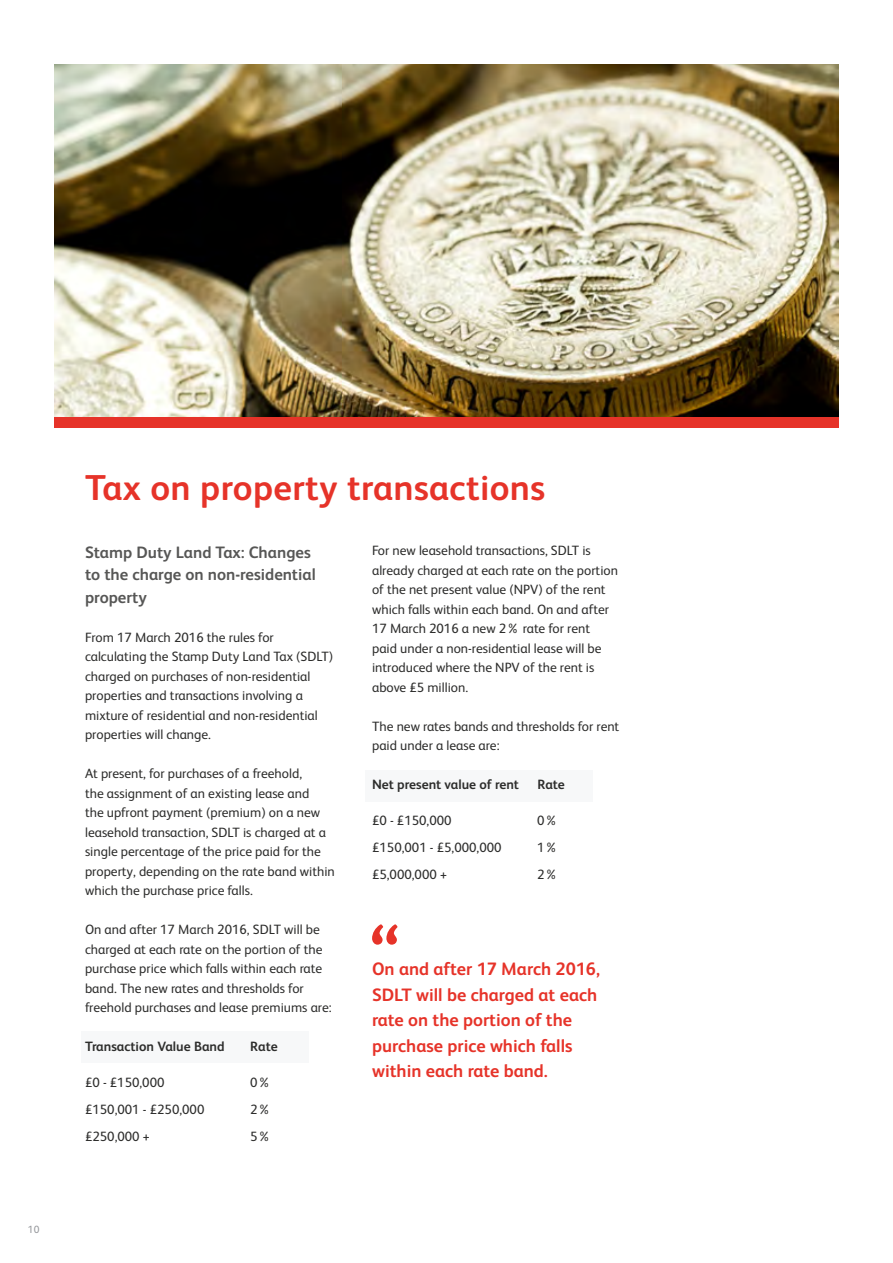
<style>
.page{position:relative;width:893px;height:1263px;background:#fff}
.page>*{position:absolute;margin:0;border:0;box-sizing:border-box;transform-origin:0 0}
.t1{font:700 36px "FS Albert";letter-spacing:.01em;color:#e63329}
.t2{font:700 18px/25.5px "FS Albert";color:#e63329}
.t3{font:700 16.5px/22.5px "FS Albert";color:#575756}
.t4{font:13.5px/19.5px "FS Albert";color:#2d2d2c}
.t5{font:700 13.5px "FS Albert";color:#2d2d2c}
.t6{font:10.5px "FS Albert";color:#989a9e}
</style>
<div class="page">
<div style="left:366px;top:770px;width:227px;height:31px;background:#f7f8f9"></div>
<div style="left:81px;top:1031px;width:227px;height:32px;background:#f7f8f9"></div>
<div style="left:54px;top:417px;width:785px;height:10px;background:#e63329"></div>
<svg style="left:372px;top:924px;width:25px;height:21px"></svg>
<img style="left:54px;top:65px;width:785px;height:352px">
<p class="t6" style="left:28px;top:1223px;width:13px">10</p>
<h1 class="t1" style="left:85px;top:466px;width:462px">Tax on property transactions</h1>
<p class="t3" style="left:85px;top:540px;width:232px">Stamp Duty Land Tax: Changes to the charge on non-residential property</p>
<p class="t4" style="left:85px;top:627px;width:250px">From 17 March 2016 the rules for calculating the Stamp Duty Land Tax (SDLT) charged on purchases of non-residential properties and transactions involving a mixture of residential and non-residential properties will change.</p>
<p class="t4" style="left:85px;top:764px;width:251px">At present, for purchases of a freehold,<br>the assignment of an existing lease and<br>the upfront payment (premium) on a new leasehold transaction, SDLT is charged at a single percentage of the price paid for the property, depending on the rate band within which the purchase price falls.</p>
<p class="t4" style="left:85px;top:920px;width:248px">On and after 17 March 2016, SDLT will be charged at each rate on the portion of the purchase price which falls within each rate band. The new rates and thresholds for freehold purchases and lease premiums are:</p>
<p class="t5" style="left:85px;top:1038px;width:141px">Transaction Value Band</p>
<p class="t5" style="left:250px;top:1038px;width:29px">Rate</p>
<p class="t4" style="left:85px;top:1072px;width:81px">£0 - £150,000</p>
<p class="t4" style="left:250px;top:1072px;width:22px">0%</p>
<p class="t4" style="left:85px;top:1099px;width:121px">£150,001 - £250,000</p>
<p class="t4" style="left:250px;top:1099px;width:22px">2%</p>
<p class="t4" style="left:85px;top:1126px;width:66px">£250,000 +</p>
<p class="t4" style="left:250px;top:1126px;width:22px">5%</p>
<p class="t4" style="left:372px;top:541px;width:247px">For new leasehold transactions, SDLT is already charged at each rate on the portion of the net present value (NPV) of the rent which falls within each band. On and after 17 March 2016 a new 2% rate for rent paid under a non-residential lease will be introduced where the NPV of the rent is above £5 million.</p>
<p class="t4" style="left:372px;top:716px;width:249px">The new rates bands and thresholds for rent paid under a lease are:</p>
<p class="t5" style="left:372px;top:777px;width:148px">Net present value of rent</p>
<p class="t5" style="left:537px;top:777px;width:29px">Rate</p>
<p class="t4" style="left:372px;top:811px;width:81px">£0 - £150,000</p>
<p class="t4" style="left:537px;top:811px;width:22px">0%</p>
<p class="t4" style="left:372px;top:838px;width:131px">£150,001 - £5,000,000</p>
<p class="t4" style="left:537px;top:838px;width:22px">1%</p>
<p class="t4" style="left:372px;top:865px;width:76px">£5,000,000 +</p>
<p class="t4" style="left:537px;top:865px;width:22px">2%</p>
<h2 class="t2" style="left:372px;top:956px;width:229px">On and after 17 March 2016,<br>SDLT will be charged at each rate on the portion of the purchase price which falls within each rate band.</h2>
</div>
